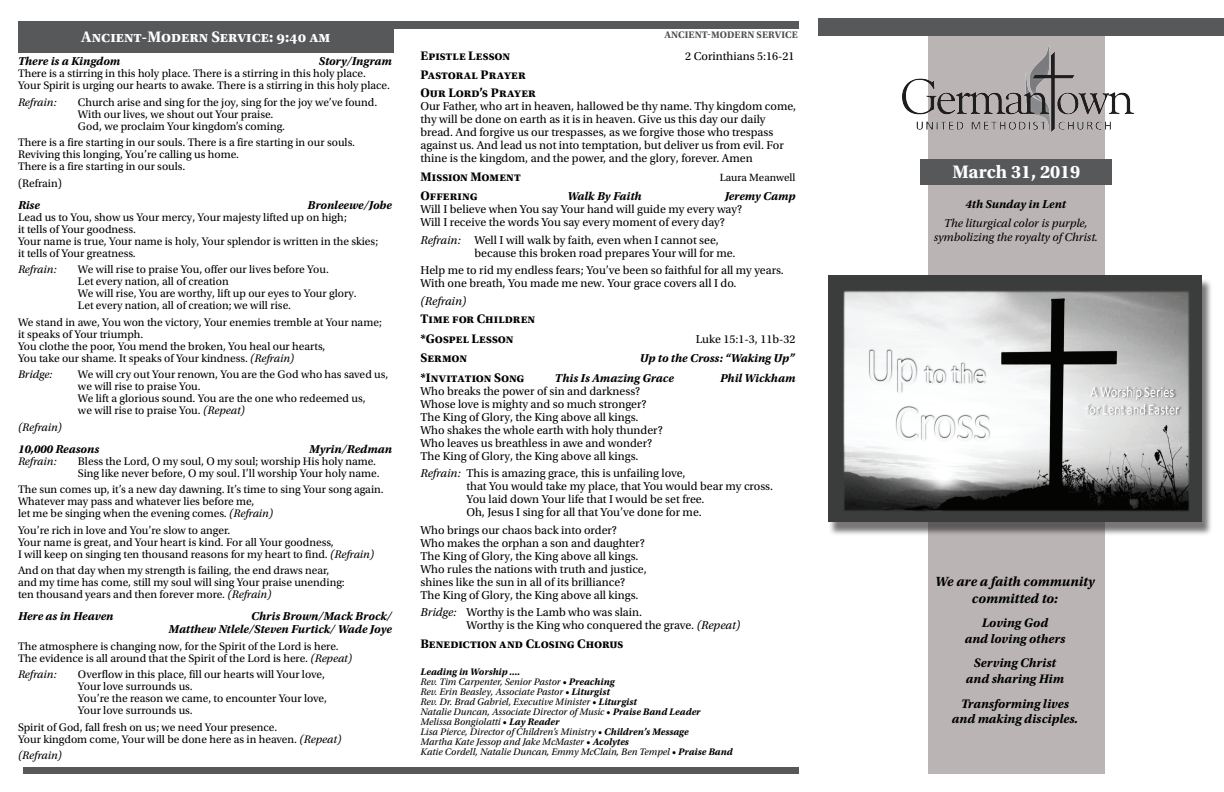
<style>
.page{position:relative;width:1224px;height:792px;background:#fff}
.page>*{position:absolute;margin:0;border:0;box-sizing:border-box;transform-origin:0 0}
.t1{font:700 19px "Utopia Std";color:#fff}
.t2{font:700 16px "Utopia Std";color:#fff}
.t3{font:italic 700 14px/16.8px "Utopia Std";color:#000;text-align:center}
.t4{font:700 13px/18.5px "Utopia Std";letter-spacing:.005em;color:#000}
.t5{font:italic 700 13px/15.6px "Utopia Std";color:#000;text-align:center}
.t6{font:12px/13px "Utopia Std";color:#000}
.t7{font:italic 700 12px/13px "Utopia Std";color:#000;text-align:right}
.t8{font:italic 12px/14px "Utopia Std";color:#000;text-align:center}
.t9{font:11.5px/12px "Utopia Std";color:#000}
.t10{font:italic 11.5px "Utopia Std";color:#000}
.t11{font:11px "Utopia Std";color:#000}
.t12{font:italic 10px/10px "Utopia Std";color:#000}
.t13{font:700 10px "Utopia Std";letter-spacing:.01em;color:#505052}
.s1{font-style:italic}
.s2{font-weight:700}
.s3{font-style:normal}
</style>
<div class="page">
<div style="left:928px;top:21px;width:177px;height:753px;background:#bab5b4"></div>
<div style="left:18px;top:21px;width:376px;height:32px;background:#57585a"></div>
<div style="left:380px;top:21px;width:418px;height:7px;background:#57585a"></div>
<div style="left:23px;top:768px;width:775px;height:6px;background:#57585a"></div>
<div style="left:818px;top:18px;width:406px;height:18px;background:#57585a"></div>
<div style="left:921px;top:159px;width:191px;height:26px;background:#57585a"></div>
<img style="left:902px;top:47px;width:231px;height:85px">
<div style="left:828px;top:279px;width:384px;height:257px;background:#231f20;opacity:.61"></div>
<img style="left:829px;top:276px;width:373px;height:246px">
<h2 class="t2" style="left:81px;top:27px;width:251px">Ancient-Modern Service: 9:40 am</h2>
<p class="t7" style="left:18px;top:55px;width:104px">There is a Kingdom</p>
<p class="t7" style="left:319px;top:55px;width:75px">Story/Ingram</p>
<p class="t9" style="left:18px;top:68px;width:373px">There is a stirring in this holy place. There is a stirring in this holy place.<br>Your Spirit is urging our hearts to awake. There is a stirring in this holy place.</p>
<p class="t10" style="left:18px;top:96px;width:40px">Refrain:</p>
<p class="t9" style="left:78px;top:96px;width:301px">Church arise and sing for the joy, sing for the joy we’ve found.<br>With our lives, we shout out Your praise.<br>God, we proclaim Your kingdom’s coming.</p>
<p class="t9" style="left:18px;top:137px;width:339px">There is a fire starting in our souls. There is a fire starting in our souls.<br>Reviving this longing, You’re calling us home.<br>There is a fire starting in our souls.</p>
<p class="t9" style="left:18px;top:177px;width:45px">(Refrain)</p>
<p class="t7" style="left:18px;top:198px;width:24px">Rise</p>
<p class="t7" style="left:308px;top:198px;width:86px">Bronleewe/Jobe</p>
<p class="t9" style="left:18px;top:211px;width:362px">Lead us to You, show us Your mercy, Your majesty lifted up on high;<br>it tells of Your goodness.<br>Your name is true, Your name is holy, Your splendor is written in the skies; it tells of Your greatness.</p>
<p class="t10" style="left:18px;top:263px;width:40px">Refrain:</p>
<p class="t9" style="left:78px;top:264px;width:280px">We will rise to praise You, offer our lives before You.<br>Let every nation, all of creation<br>We will rise, You are worthy, lift up our eyes to Your glory.<br>Let every nation, all of creation; we will rise.</p>
<p class="t9" style="left:18px;top:316px;width:365px">We stand in awe, You won the victory, Your enemies tremble at Your name; it speaks of Your triumph.<br>You clothe the poor, You mend the broken, You heal our hearts,<br>You take our shame. It speaks of Your kindness. <span class="s1">(Refrain)</span></p>
<p class="t10" style="left:18px;top:368px;width:36px">Bridge:</p>
<p class="t9" style="left:78px;top:369px;width:312px">We will cry out Your renown, You are the God who has saved us, we will rise to praise You.<br>We lift a glorious sound. You are the one who redeemed us,<br>we will rise to praise You. <span class="s1">(Repeat)</span></p>
<p class="t10" style="left:18px;top:421px;width:45px">(Refrain)</p>
<p class="t7" style="left:18px;top:442px;width:83px">10,000 Reasons</p>
<p class="t7" style="left:309px;top:442px;width:84px">Myrin/Redman</p>
<p class="t10" style="left:18px;top:455px;width:40px">Refrain:</p>
<p class="t9" style="left:78px;top:455px;width:303px">Bless the Lord, O my soul, O my soul; worship His holy name.<br>Sing like never before, O my soul. I’ll worship Your holy name.</p>
<p class="t9" style="left:18px;top:484px;width:367px">The sun comes up, it’s a new day dawning. It’s time to sing Your song again.<br>Whatever may pass and whatever lies before me,<br>let me be singing when the evening comes. <span class="s1">(Refrain)</span></p>
<p class="t9" style="left:18px;top:524px;width:358px">You’re rich in love and You’re slow to anger.<br>Your name is great, and Your heart is kind. For all Your goodness,<br>I will keep on singing ten thousand reasons for my heart to find. <span class="s1">(Refrain)</span></p>
<p class="t9" style="left:18px;top:565px;width:328px">And on that day when my strength is failing, the end draws near, and my time has come, still my soul will sing Your praise unending: ten thousand years and then forever more. <span class="s1">(Refrain)</span></p>
<p class="t7" style="left:18px;top:610px;width:97px">Here as in Heaven</p>
<p class="t7" style="left:169px;top:610px;width:225px">Chris Brown/Mack Brock/<br>Matthew Ntlele/Steven Furtick/ Wade Joye</p>
<p class="t9" style="left:18px;top:640px;width:336px">The atmosphere is changing now, for the Spirit of the Lord is here.<br>The evidence is all around that the Spirit of the Lord is here. <span class="s1">(Repeat)</span></p>
<p class="t10" style="left:18px;top:668px;width:40px">Refrain:</p>
<p class="t9" style="left:78px;top:669px;width:250px">Overflow in this place, fill our hearts will Your love, Your love surrounds us.<br>You’re the reason we came, to encounter Your love, Your love surrounds us.</p>
<p class="t9" style="left:18px;top:721px;width:325px">Spirit of God, fall fresh on us; we need Your presence.<br>Your kingdom come, Your will be done here as in heaven. <span class="s1">(Repeat)</span></p>
<p class="t10" style="left:18px;top:749px;width:45px">(Refrain)</p>
<p class="t13" style="left:664px;top:29px;width:135px">ANCIENT-MODERN SERVICE</p>
<p class="t4" style="left:420px;top:47px;width:91px">Epistle Lesson</p>
<p class="t6" style="left:685px;top:50px;width:111px">2 Corinthians 5:16-21</p>
<p class="t4" style="left:420px;top:65px;width:117px">Pastoral Prayer<br>Our Lord’s Prayer</p>
<p class="t6" style="left:420px;top:100px;width:377px">Our Father, who art in heaven, hallowed be thy name. Thy kingdom come, thy will be done on earth as it is in heaven. Give us this day our daily bread. And forgive us our trespasses, as we forgive those who trespass against us. And lead us not into temptation, but deliver us from evil. For thine is the kingdom, and the power, and the glory, forever. Amen</p>
<p class="t4" style="left:420px;top:167px;width:102px">Mission Moment</p>
<p class="t11" style="left:720px;top:171px;width:77px">Laura Meanwell</p>
<p class="t4" style="left:420px;top:187px;width:59px">Offering</p>
<p class="t7" style="left:567px;top:190px;width:76px">Walk By Faith</p>
<p class="t7" style="left:725px;top:190px;width:72px">Jeremy Camp</p>
<p class="t6" style="left:420px;top:203px;width:323px">Will I believe when You say Your hand will guide my every way?<br>Will I receive the words You say every moment of every day?</p>
<p class="t6" style="left:474px;top:234px;width:263px;text-indent:-54px"><span class="s1">Refrain:</span> Well I will walk by faith, even when I cannot see, because this broken road prepares Your will for me.</p>
<p class="t6" style="left:420px;top:264px;width:365px">Help me to rid my endless fears; You’ve been so faithful for all my years.<br>With one breath, You made me new. Your grace covers all I do.</p>
<p class="t8" style="left:420px;top:294px;width:47px">(Refrain)</p>
<p class="t4" style="left:420px;top:309px;width:116px;line-height:19.5px">Time for Children *Gospel Lesson</p>
<p class="t6" style="left:696px;top:333px;width:101px">Luke 15:1-3, 11b-32</p>
<p class="t4" style="left:420px;top:349px;width:48px">Sermon</p>
<p class="t7" style="left:640px;top:352px;width:156px">Up to the Cross: “Waking Up”</p>
<p class="t4" style="left:420px;top:368px;width:105px">*Invitation Song</p>
<p class="t7" style="left:555px;top:371px;width:121px">This Is Amazing Grace</p>
<p class="t7" style="left:720px;top:371px;width:77px">Phil Wickham</p>
<p class="t6" style="left:420px;top:385px;width:244px">Who breaks the power of sin and darkness?<br>Whose love is mighty and so much stronger?<br>The King of Glory, the King above all kings.<br>Who shakes the whole earth with holy thunder?<br>Who leaves us breathless in awe and wonder?<br>The King of Glory, the King above all kings.</p>
<p class="t6" style="left:466px;top:467px;width:308px;text-indent:-46px"><span class="s1">Refrain:</span> This is amazing grace, this is unfailing love,<br>that You would take my place, that You would bear my cross.<br>You laid down Your life that I would be set free.<br>Oh, Jesus I sing for all that You’ve done for me.</p>
<p class="t6" style="left:420px;top:524px;width:228px">Who brings our chaos back into order?<br>Who makes the orphan a son and daughter?<br>The King of Glory, the King above all kings.<br>Who rules the nations with truth and justice, shines like the sun in all of its brilliance?<br>The King of Glory, the King above all kings.</p>
<p class="t6" style="left:466px;top:606px;width:275px;text-indent:-46px"><span class="s1">Bridge:</span> Worthy is the Lamb who was slain.<br>Worthy is the King who conquered the grave. <span class="s1">(Repeat)</span></p>
<p class="t4" style="left:420px;top:634px;width:204px">Benediction and Closing Chorus</p>
<p class="t12" style="left:420px;top:667px;width:314px"><span class="s2">Leading in Worship ....<br></span>Rev. Tim Carpenter, Senior Pastor <span class="s3">•</span> <span class="s2">Preaching<br></span>Rev. Erin Beasley, Associate Pastor <span class="s3">•</span> <span class="s2">Liturgist<br></span>Rev. Dr. Brad Gabriel, Executive Minister <span class="s3">•</span> <span class="s2">Liturgist<br></span>Natalie Duncan, Associate Director of Music <span class="s3">•</span> <span class="s2">Praise Band Leader </span>Melissa Bongiolatti <span class="s3">•</span> <span class="s2">Lay Reader<br></span>Lisa Pierce, Director of Children’s Ministry <span class="s3">•</span> <span class="s2">Children’s Message<br></span>Martha Kate Jessop and Jake McMaster • <span class="s2">Acolytes<br></span>Katie Cordell, Natalie Duncan, Emmy McClain, Ben Tempel <span class="s3">•</span> <span class="s2">Praise Band</span></p>
<h1 class="t1" style="left:952px;top:161px;width:129px">March 31, 2019</h1>
<p class="t7" style="left:966px;top:198px;width:102px">4th Sunday in Lent</p>
<p class="t8" style="left:934px;top:216px;width:166px">The liturgical color is purple, symbolizing the royalty of Christ.</p>
<p class="t3" style="left:935px;top:573px;width:161px">We are a faith community committed to:</p>
<p class="t5" style="left:965px;top:615px;width:102px">Loving God<br>and loving others</p>
<p class="t5" style="left:966px;top:655px;width:100px">Serving Christ and sharing Him</p>
<p class="t5" style="left:952px;top:696px;width:128px">Transforming lives and making disciples.</p>
</div>
